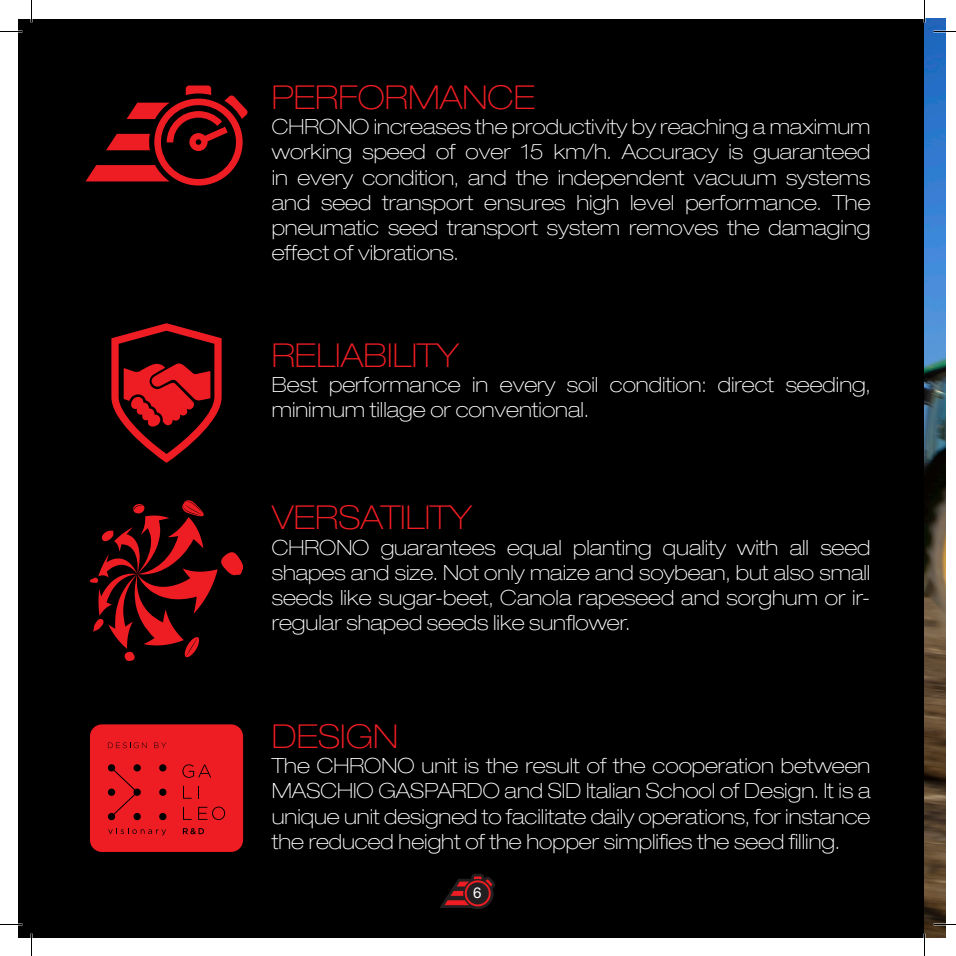
<style>
.page{position:relative;width:956px;height:956px;background:#fff}
.page>*{position:absolute;margin:0;border:0;box-sizing:border-box;transform-origin:0 0}
.t1{font:100 expanded 33px "Helvetica Neue LT Pro";color:#ee1d23}
.t2{font:100 expanded 21px/25.2px "Helvetica Neue LT Pro";color:#fff;text-align:justify}
.t3{font:15px "Helvetica Neue LT Pro";color:#fff}
</style>
<div class="page">
<div style="left:19px;top:19px;width:927px;height:918px;background:#000"></div>
<img style="left:925px;top:19px;width:21px;height:918px">
<svg style="left:90px;top:500px;width:153px;height:161px"></svg>
<svg style="left:86px;top:86px;width:162px;height:100px"></svg>
<svg style="left:111px;top:323px;width:111px;height:140px"></svg>
<div style="left:90px;top:724px;width:153px;height:128px;background:#ee1d23;border-radius:12px"></div>
<svg style="left:183px;top:828px;width:21px;height:6px"></svg>
<div style="left:159px;top:764px;width:7px;height:7px;background:#000;border-radius:4px"></div>
<div style="left:159px;top:789px;width:7px;height:7px;background:#000;border-radius:4px"></div>
<div style="left:159px;top:813px;width:7px;height:7px;background:#000;border-radius:4px"></div>
<svg style="left:182px;top:764px;width:29px;height:14px"></svg>
<svg style="left:183px;top:786px;width:9px;height:13px"></svg>
<svg style="left:198px;top:786px;width:1px;height:13px"></svg>
<svg style="left:183px;top:807px;width:9px;height:13px"></svg>
<svg style="left:198px;top:807px;width:27px;height:13px"></svg>
<svg style="left:108px;top:828px;width:58px;height:7px"></svg>
<svg style="left:108px;top:764px;width:33px;height:56px"></svg>
<svg style="left:108px;top:742px;width:39px;height:6px"></svg>
<svg style="left:154px;top:742px;width:12px;height:6px"></svg>
<svg style="left:440px;top:874px;width:55px;height:35px"></svg>
<hr style="left:0;top:923px;width:22px;height:2px;background:#fff">
<hr style="left:933px;top:923px;width:23px;height:2px;background:#fff">
<hr style="left:923px;top:0;width:2px;height:23px;background:#fff">
<hr style="left:923px;top:933px;width:2px;height:23px;background:#fff">
<svg style="left:0;top:31px;width:19px;height:1px"></svg>
<svg style="left:933px;top:31px;width:23px;height:1px"></svg>
<svg style="left:0;top:924px;width:22px;height:1px"></svg>
<svg style="left:933px;top:924px;width:23px;height:1px"></svg>
<svg style="left:31px;top:0;width:1px;height:23px"></svg>
<svg style="left:31px;top:933px;width:1px;height:23px"></svg>
<svg style="left:924px;top:0;width:1px;height:23px"></svg>
<svg style="left:924px;top:933px;width:1px;height:23px"></svg>
<p class="t1" style="left:272px;top:78px;width:265px">PERFORMANCE</p>
<p class="t2" style="left:272px;top:114px;width:600px">CHRONO increases the productivity by reaching a maximum working speed of over 15 km/h. Accuracy is guaranteed in every condition, and the independent vacuum systems and seed transport ensures high level performance. The pneumatic seed transport system removes the damaging effect of vibrations.</p>
<p class="t1" style="left:272px;top:336px;width:188px">RELIABILITY</p>
<p class="t2" style="left:272px;top:372px;width:600px">Best performance in every soil condition: direct seeding, minimum tillage or conventional.</p>
<p class="t1" style="left:272px;top:498px;width:202px">VERSATILITY</p>
<p class="t2" style="left:272px;top:534px;width:600px">CHRONO guarantees equal planting quality with all seed shapes and size. Not only maize and soybean, but also small seeds like sugar-beet, Canola rapeseed and sorghum or ir&shy;regular shaped seeds like sunflower.</p>
<p class="t1" style="left:272px;top:717px;width:128px">DESIGN</p>
<p class="t2" style="left:272px;top:753px;width:600px">The CHRONO unit is the result of the cooperation between MASCHIO GASPARDO and SID Italian School of Design. It is a unique unit designed to facilitate daily operations, for instance the reduced height of the hopper simplifies the seed filling.</p>
<p class="t3" style="left:473px;top:884px;width:10px">6</p>
</div>
